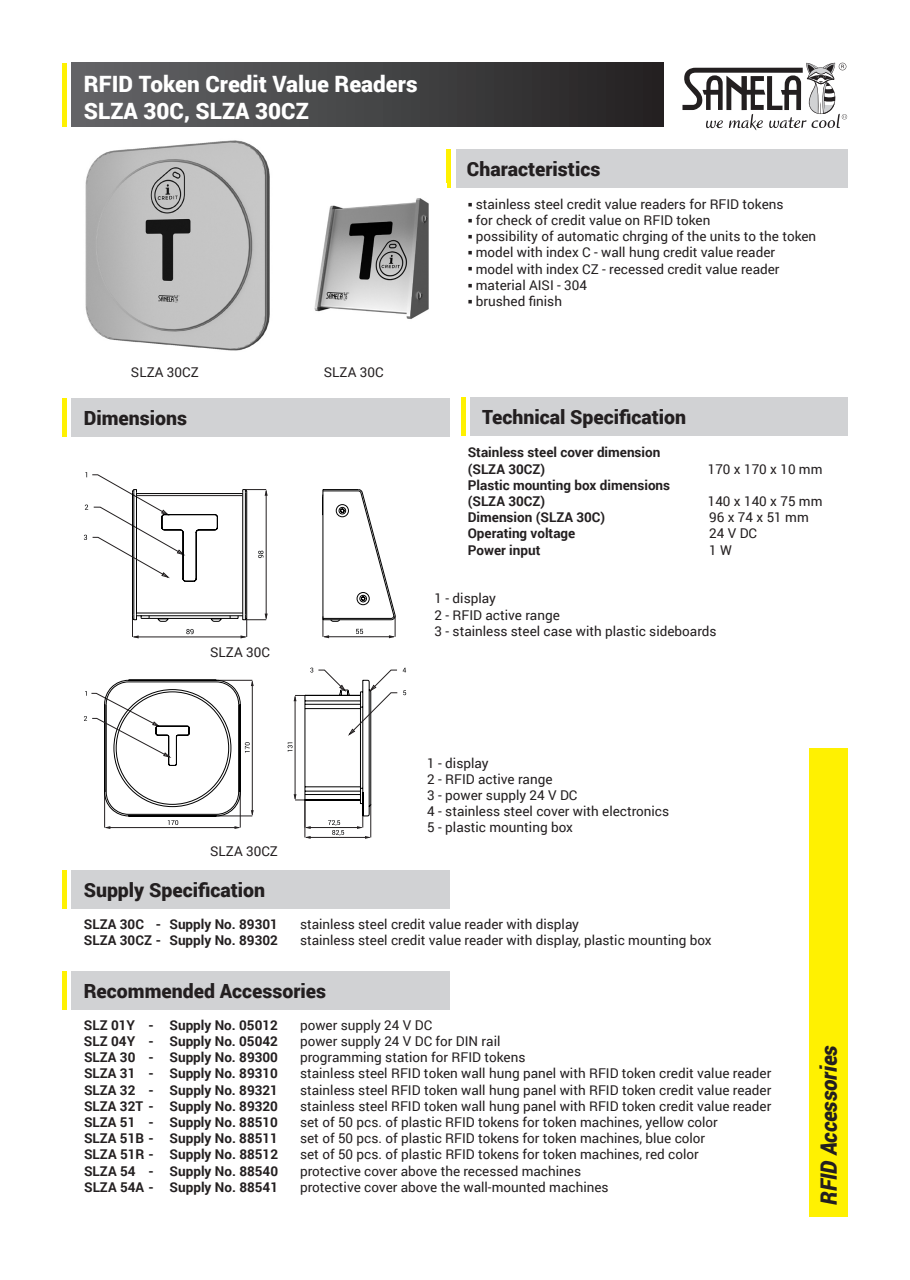
<style>
.page{position:relative;width:910px;height:1280px;background:#fff}
.page>*{position:absolute;margin:0;border:0;box-sizing:border-box;transform-origin:0 0}
.t1{font:900 22.5px/26.2px "Roboto";color:#fff}
.t2{font:italic 900 22.5px "Roboto";letter-spacing:-.005em;color:#231f20;scale:.95 1}
.t3{font:900 19.5px "Roboto";color:#231f20}
.t4{font:13.5px/16.2px "Roboto";color:#231f20}
.t5{font:700 13.5px/16.2px "Roboto";color:#231f20}
</style>
<div class="page">
<div style="left:71px;top:63px;width:592px;height:63px;background:linear-gradient(to right,#656669,#242223)"></div>
<svg style="left:682px;top:63px;width:165px;height:67px"></svg>
<hr style="left:63px;top:63px;width:4px;height:63px;background:#fff101">
<div style="left:809px;top:748px;width:38px;height:469px;background:#fff101"></div>
<div style="left:456px;top:150px;width:391px;height:38px;background:#d1d2d4"></div>
<hr style="left:447px;top:150px;width:4px;height:38px;background:#fff101">
<div style="left:71px;top:399px;width:379px;height:38px;background:#d1d2d4"></div>
<hr style="left:63px;top:399px;width:4px;height:38px;background:#fff101">
<div style="left:470px;top:398px;width:377px;height:38px;background:#d1d2d4"></div>
<hr style="left:462px;top:398px;width:4px;height:38px;background:#fff101">
<div style="left:71px;top:870px;width:379px;height:38px;background:#d1d2d4"></div>
<hr style="left:63px;top:870px;width:4px;height:38px;background:#fff101">
<div style="left:71px;top:971px;width:379px;height:38px;background:#d1d2d4"></div>
<hr style="left:63px;top:971px;width:4px;height:38px;background:#fff101">
<svg style="left:322px;top:489px;width:74px;height:149px"></svg>
<svg style="left:84px;top:472px;width:184px;height:166px"></svg>
<svg style="left:84px;top:668px;width:313px;height:171px"></svg>
<svg style="left:403px;top:690px;width:3px;height:5px"></svg>
<img style="left:85px;top:140px;width:185px;height:211px">
<img style="left:314px;top:198px;width:115px;height:121px">
<h1 class="t1" style="left:84px;top:70px;width:335px">RFID Token Credit Value Readers<br>SLZA 30C, SLZA 30CZ</h1>
<p class="t4" style="left:131px;top:364px;width:69px">SLZA 30CZ</p>
<p class="t4" style="left:324px;top:364px;width:61px">SLZA 30C</p>
<h2 class="t3" style="left:467px;top:156px;width:135px">Characteristics</h2>
<p class="t4" style="left:468px;top:195px;width:317px">○ stainless steel credit value readers for RFID tokens</p>
<p class="t4" style="left:468px;top:211px;width:244px">○ for check of credit value on RFID token</p>
<p class="t4" style="left:468px;top:228px;width:350px">○ possibility of automatic chrging of the units to the token</p>
<p class="t4" style="left:468px;top:244px;width:309px">○ model with index C - wall hung credit value reader</p>
<p class="t4" style="left:468px;top:260px;width:313px">○ model with index CZ - recessed credit value reader</p>
<p class="t4" style="left:468px;top:276px;width:121px">○ material AISI - 304</p>
<p class="t4" style="left:468px;top:292px;width:96px">○ brushed finish</p>
<h2 class="t3" style="left:84px;top:405px;width:105px">Dimensions</h2>
<h2 class="t3" style="left:482px;top:404px;width:206px">Technical Specification</h2>
<p class="t5" style="left:468px;top:444px;width:194px">Stainless steel cover dimension (SLZA 30CZ)</p>
<p class="t5" style="left:468px;top:476px;width:204px">Plastic mounting box dimensions (SLZA 30CZ)</p>
<p class="t4" style="left:708px;top:460px;width:116px">170 x 170 x 10 mm</p>
<p class="t4" style="left:708px;top:493px;width:116px">140 x 140 x 75 mm</p>
<p class="t5" style="left:468px;top:509px;width:139px">Dimension (SLZA 30C)</p>
<p class="t4" style="left:709px;top:509px;width:101px">96 x 74 x 51 mm</p>
<p class="t5" style="left:468px;top:525px;width:109px">Operating voltage</p>
<p class="t4" style="left:709px;top:525px;width:49px">24 V DC</p>
<p class="t5" style="left:468px;top:541px;width:74px">Power input</p>
<p class="t4" style="left:709px;top:541px;width:24px">1 W</p>
<p class="t4" style="left:210px;top:644px;width:61px">SLZA 30C</p>
<p class="t4" style="left:210px;top:843px;width:69px">SLZA 30CZ</p>
<p class="t4" style="left:435px;top:590px;width:283px">1 - display<br>2 - RFID active range<br>3 - stainless steel case with plastic sideboards</p>
<p class="t4" style="left:427px;top:754px;width:243px">1 - display<br>2 - RFID active range<br>3 - power supply 24 V DC<br>4 - stainless steel cover with electronics<br>5 - plastic mounting box</p>
<h2 class="t3" style="left:84px;top:876px;width:183px">Supply Specification</h2>
<p class="t5" style="left:84px;top:915px;width:195px">SLZA 30C - Supply No. 89301</p>
<p class="t4" style="left:300px;top:915px;width:281px">stainless steel credit value reader with display</p>
<p class="t5" style="left:84px;top:931px;width:195px">SLZA 30CZ - Supply No. 89302</p>
<p class="t4" style="left:300px;top:931px;width:413px">stainless steel credit value reader with display, plastic mounting box</p>
<h2 class="t3" style="left:84px;top:977px;width:244px">Recommended Accessories</h2>
<p class="t5" style="left:84px;top:1016px;width:195px">SLZ 01Y - Supply No. 05012</p>
<p class="t4" style="left:300px;top:1016px;width:134px">power supply 24 V DC</p>
<p class="t5" style="left:84px;top:1032px;width:195px">SLZ 04Y - Supply No. 05042</p>
<p class="t4" style="left:300px;top:1032px;width:202px">power supply 24 V DC for DIN rail</p>
<p class="t5" style="left:84px;top:1049px;width:195px">SLZA 30 - Supply No. 89300</p>
<p class="t4" style="left:300px;top:1049px;width:227px">programming station for RFID tokens</p>
<p class="t5" style="left:84px;top:1065px;width:195px">SLZA 31 - Supply No. 89310</p>
<p class="t4" style="left:300px;top:1065px;width:473px">stainless steel RFID token wall hung panel with RFID token credit value reader</p>
<p class="t5" style="left:84px;top:1081px;width:195px">SLZA 32 - Supply No. 89321</p>
<p class="t4" style="left:300px;top:1081px;width:473px">stainless steel RFID token wall hung panel with RFID token credit value reader</p>
<p class="t5" style="left:84px;top:1097px;width:195px">SLZA 32T - Supply No. 89320</p>
<p class="t4" style="left:300px;top:1097px;width:473px">stainless steel RFID token wall hung panel with RFID token credit value reader</p>
<p class="t5" style="left:84px;top:1113px;width:195px">SLZA 51 - Supply No. 88510</p>
<p class="t4" style="left:300px;top:1113px;width:419px">set of 50 pcs. of plastic RFID tokens for token machines, yellow color</p>
<p class="t5" style="left:84px;top:1130px;width:195px">SLZA 51B - Supply No. 88511</p>
<p class="t4" style="left:300px;top:1130px;width:407px">set of 50 pcs. of plastic RFID tokens for token machines, blue color</p>
<p class="t5" style="left:84px;top:1146px;width:195px">SLZA 51R - Supply No. 88512</p>
<p class="t4" style="left:300px;top:1146px;width:400px">set of 50 pcs. of plastic RFID tokens for token machines, red color</p>
<p class="t5" style="left:84px;top:1162px;width:195px">SLZA 54 - Supply No. 88540</p>
<p class="t4" style="left:300px;top:1162px;width:282px">protective cover above the recessed machines</p>
<p class="t5" style="left:84px;top:1178px;width:195px">SLZA 54A - Supply No. 88541</p>
<p class="t4" style="left:300px;top:1178px;width:310px">protective cover above the wall-mounted machines</p>
<h1 class="t2" style="left:813px;top:1204px;width:169px;rotate:-90deg">RFID Accessories</h1>
</div>
